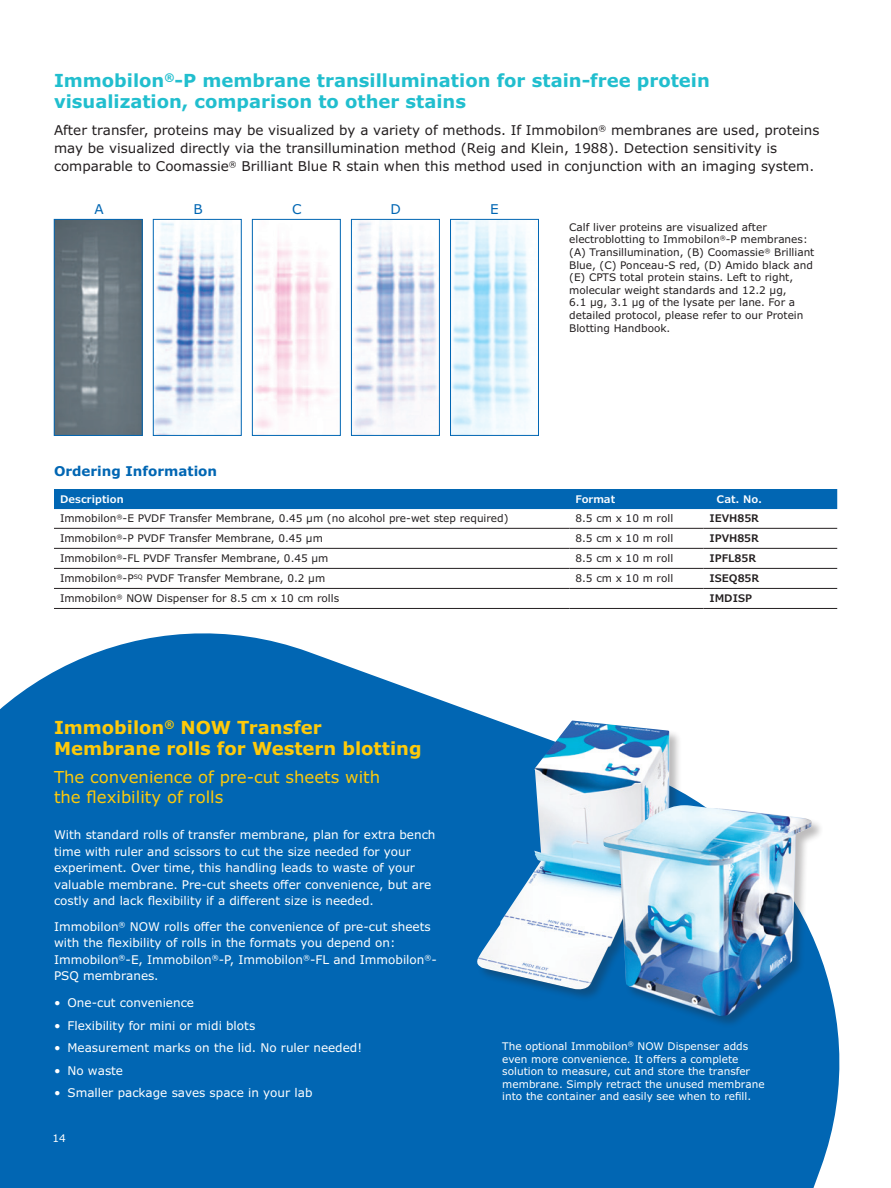
<style>
.page{position:relative;width:891px;height:1188px;background:#fff}
.page>*{position:absolute;margin:0;border:0;box-sizing:border-box;transform-origin:0 0}
.Section_Head_11_13{font:700 18px/21px "Verdana Pro";color:#21bece}
.Section_Head_11_13-2{font:700 18px/21px "Verdana Pro";color:#feca0a}
.Subhead_11_13{font:16.5px/19.5px "Verdana Pro";color:#feca0a}
.Body_Copy_9_11{font:13.5px/18px "Verdana Pro";color:#231f20}
.Table_Title_9_11{font:700 13.5px "Verdana Pro";color:#0166b3}
.Body_Copy_9_11-2{font:13.5px "Verdana Pro";color:#0166b3}
.Body_Copy_9_11-3{font:12px/16.5px "Verdana Pro";color:#fff}
.Caption_7_9{font:10.5px/12.6px "Verdana Pro";color:#231f20}
.Table_Body_7_9{font:10.5px "Verdana Pro";color:#231f20}
.Caption_7_9-2{font:10.5px/12.6px "Verdana Pro";color:#fff}
.Table_Cat_No{font:600 10.5px "Verdana Pro";color:#231f20}
.Table_Head_7_9{font:600 10.5px "Verdana Pro";color:#fff}
.Folio_7_9{font:10.5px "Verdana Pro";color:#fff}
</style>
<div class="page">
<svg style="left:0;top:633px;width:840px;height:555px;fill:#0166b3"></svg>
<img style="left:56px;top:221px;width:84px;height:213px">
<div style="left:54px;top:219px;width:88px;height:217px;border:1px solid #0166b3"></div>
<img style="left:155px;top:222px;width:85px;height:212px">
<div style="left:153px;top:219px;width:89px;height:217px;border:1px solid #0166b3"></div>
<img style="left:254px;top:240px;width:79px;height:189px">
<div style="left:252px;top:219px;width:89px;height:217px;border:1px solid #0166b3"></div>
<img style="left:353px;top:222px;width:84px;height:212px">
<div style="left:351px;top:219px;width:89px;height:217px;border:1px solid #0166b3"></div>
<img style="left:452px;top:221px;width:80px;height:213px">
<div style="left:450px;top:219px;width:89px;height:217px;border:1px solid #0166b3"></div>
<div style="left:476px;top:720px;width:206px;height:282px;background:#231f20;opacity:.3"></div>
<img style="left:476px;top:721px;width:193px;height:269px">
<div style="left:602px;top:804px;width:221px;height:224px;background:#231f20;opacity:.3"></div>
<img style="left:603px;top:805px;width:209px;height:211px">
<div style="left:54px;top:489px;width:783px;height:20px;background:#0166b3"></div>
<hr style="left:54px;top:528px;width:515px;height:1px;background:#231f20">
<hr style="left:569px;top:528px;width:134px;height:1px;background:#231f20">
<hr style="left:703px;top:528px;width:134px;height:1px;background:#231f20">
<hr style="left:54px;top:548px;width:515px;height:1px;background:#231f20">
<hr style="left:569px;top:548px;width:134px;height:1px;background:#231f20">
<hr style="left:703px;top:548px;width:134px;height:1px;background:#231f20">
<hr style="left:54px;top:568px;width:515px;height:1px;background:#231f20">
<hr style="left:569px;top:568px;width:134px;height:1px;background:#231f20">
<hr style="left:703px;top:568px;width:134px;height:1px;background:#231f20">
<hr style="left:54px;top:588px;width:515px;height:1px;background:#231f20">
<hr style="left:569px;top:588px;width:134px;height:1px;background:#231f20">
<hr style="left:703px;top:588px;width:134px;height:1px;background:#231f20">
<hr style="left:54px;top:608px;width:515px;height:1px;background:#231f20">
<hr style="left:569px;top:608px;width:134px;height:1px;background:#231f20">
<hr style="left:703px;top:608px;width:134px;height:1px;background:#231f20">
<p class="Section_Head_11_13" style="left:54px;top:70px;width:657px">Immobilon<sup>®</sup>-P membrane transillumination for stain-free protein visualization, comparison to other stains</p>
<p class="Body_Copy_9_11" style="left:54px;top:122px;width:767px">After transfer, proteins may be visualized by a variety of methods. If Immobilon<sup>®</sup> membranes are used, proteins may be visualized directly via the transillumination method (Reig and Klein, 1988). Detection sensitivity is comparable to Coomassie<sup>®</sup> Brilliant Blue R stain when this method used in conjunction with an imaging system.</p>
<p class="Body_Copy_9_11-2" style="left:95px;top:200px;width:11px">A</p>
<p class="Body_Copy_9_11-2" style="left:193px;top:200px;width:11px">B</p>
<p class="Body_Copy_9_11-2" style="left:292px;top:200px;width:11px">C</p>
<p class="Body_Copy_9_11-2" style="left:390px;top:200px;width:12px">D</p>
<p class="Body_Copy_9_11-2" style="left:490px;top:200px;width:10px">E</p>
<p class="Caption_7_9" style="left:569px;top:221px;width:247px">Calf liver proteins are visualized after electroblotting to Immobilon<sup>®</sup>-P membranes: (A) Transillumination, (B) Coomassie<sup>®</sup> Brilliant Blue, (C) Ponceau-S red, (D) Amido black and (E) CPTS total protein stains. Left to right, molecular weight standards and 12.2 µg,<br>6.1 µg, 3.1 µg of the lysate per lane. For a detailed protocol, please refer to our Protein Blotting Handbook.</p>
<p class="Table_Title_9_11" style="left:54px;top:462px;width:165px">Ordering Information</p>
<p class="Table_Head_7_9" style="left:60px;top:492px;width:65px">Description</p>
<p class="Table_Head_7_9" style="left:575px;top:492px;width:41px">Format</p>
<p class="Table_Head_7_9" style="left:717px;top:492px;width:47px">Cat. No.</p>
<p class="Table_Body_7_9" style="left:60px;top:512px;width:450px">Immobilon<sup>®</sup>-E PVDF Transfer Membrane, 0.45 μm (no alcohol pre-wet step required)</p>
<p class="Table_Body_7_9" style="left:575px;top:512px;width:99px">8.5 cm x 10 m roll</p>
<p class="Table_Cat_No" style="left:709px;top:512px;width:51px">IEVH85R</p>
<p class="Table_Body_7_9" style="left:60px;top:532px;width:264px">Immobilon<sup>®</sup>-P PVDF Transfer Membrane, 0.45 μm</p>
<p class="Table_Body_7_9" style="left:575px;top:532px;width:99px">8.5 cm x 10 m roll</p>
<p class="Table_Cat_No" style="left:709px;top:532px;width:51px">IPVH85R</p>
<p class="Table_Body_7_9" style="left:60px;top:552px;width:270px">Immobilon<sup>®</sup>-FL PVDF Transfer Membrane, 0.45 μm</p>
<p class="Table_Body_7_9" style="left:575px;top:552px;width:99px">8.5 cm x 10 m roll</p>
<p class="Table_Cat_No" style="left:709px;top:552px;width:48px">IPFL85R</p>
<p class="Table_Body_7_9" style="left:60px;top:572px;width:267px">Immobilon<sup>®</sup>-P<sup>SQ</sup> PVDF Transfer Membrane, 0.2 μm</p>
<p class="Table_Body_7_9" style="left:575px;top:572px;width:99px">8.5 cm x 10 m roll</p>
<p class="Table_Cat_No" style="left:709px;top:572px;width:51px">ISEQ85R</p>
<p class="Table_Body_7_9" style="left:60px;top:592px;width:281px">Immobilon<sup>®</sup> NOW Dispenser for 8.5 cm x 10 cm rolls</p>
<p class="Table_Cat_No" style="left:709px;top:592px;width:44px">IMDISP</p>
<p class="Section_Head_11_13-2" style="left:54px;top:717px;width:369px">Immobilon<sup>®</sup> NOW Transfer<br>Membrane rolls for Western blotting</p>
<p class="Subhead_11_13" style="left:54px;top:768px;width:328px">The convenience of pre-cut sheets with the flexibility of rolls</p>
<p class="Body_Copy_9_11-3" style="left:54px;top:827px;width:383px">With standard rolls of transfer membrane, plan for extra bench time with ruler and scissors to cut the size needed for your experiment. Over time, this handling leads to waste of your valuable membrane. Pre-cut sheets offer convenience, but are costly and lack flexibility if a different size is needed.</p>
<p class="Body_Copy_9_11-3" style="left:54px;top:918px;width:384px">Immobilon<sup>®</sup> NOW rolls offer the convenience of pre‑cut sheets with the flexibility of rolls in the formats you depend on:<br>Immobilon<sup>®</sup>-E, Immobilon<sup>®</sup>-P, Immobilon<sup>®</sup>-FL and Immobilon<sup>®</sup>- PSQ membranes.</p>
<p class="Body_Copy_9_11-3" style="left:54px;top:995px;width:142px">• One-cut convenience</p>
<p class="Body_Copy_9_11-3" style="left:54px;top:1017px;width:203px">• Flexibility for mini or midi blots</p>
<p class="Body_Copy_9_11-3" style="left:54px;top:1040px;width:310px">• Measurement marks on the lid. No ruler needed!</p>
<p class="Body_Copy_9_11-3" style="left:54px;top:1062px;width:71px">• No waste</p>
<p class="Body_Copy_9_11-3" style="left:54px;top:1085px;width:260px">• Smaller package saves space in your lab</p>
<p class="Folio_7_9" style="left:53px;top:1131px;width:15px">14</p>
<p class="Caption_7_9-2" style="left:502px;top:1040px;width:264px">The optional Immobilon<sup>®</sup> NOW Dispenser adds even more convenience. It offers a complete solution to measure, cut and store the transfer membrane. Simply retract the unused membrane into the container and easily see when to refill.</p>
</div>
